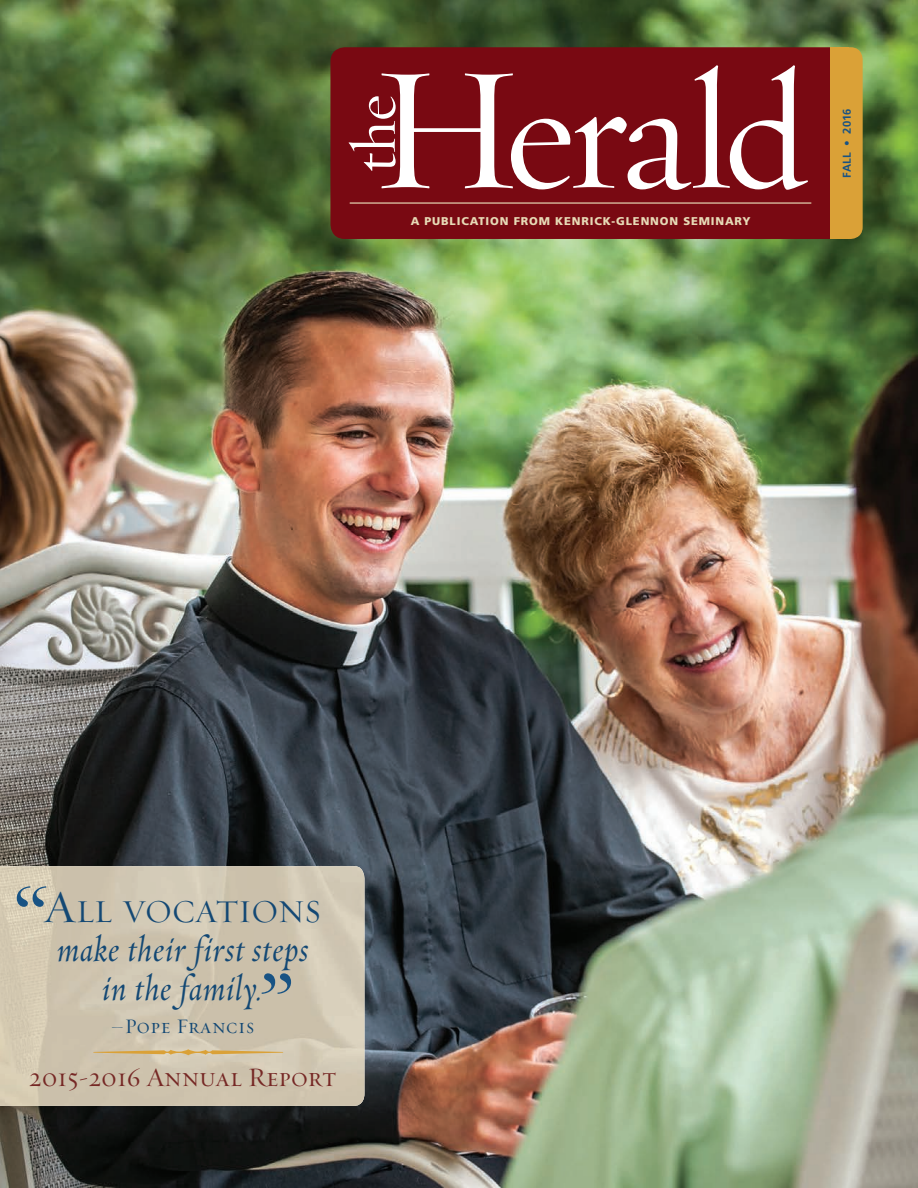
<style>
.page{position:relative;width:918px;height:1188px;background:#fff}
.page>*{position:absolute;margin:0;border:0;box-sizing:border-box;transform-origin:0 0}
.t1{font:108px "Requiem Display HTF Roman";color:#185384}
.t2{font:36px/39px "Requiem Display HTF Italic";letter-spacing:.03em;color:#134874;text-align:center}
.t3{font:32.55px "Requiem Display HTF Roman";color:#134874}
.t4{font:27px "Requiem Display HTF Small Caps";color:#762825}
.t5{font:21px "Requiem Display HTF Small Caps";letter-spacing:.03em;color:#134874}
.t6{font:900 11.25px "Frutiger";letter-spacing:.075em;color:#e7dab6}
.t7{font:700 11.25px "Frutiger";letter-spacing:.01em;color:#185384}
.s1{font-weight:400}
.s2{font-size:46.5px}
</style>
<div class="page">
<img style="left:0;top:0;width:918px;height:1188px">
<div style="left:330px;top:47px;width:523px;height:192px;background:#790912;border-radius:14px"></div>
<svg style="left:349px;top:65px;width:459px;height:125px"></svg>
<hr style="left:350px;top:202px;width:461px;height:2px;background:#e7dab6">
<div style="left:834px;top:47px;width:29px;height:192px;background:#daa137;border-radius:12px"></div>
<div style="left:830px;top:47px;width:19px;height:192px;background:#daa137"></div>
<img style="left:0;top:866px;width:364px;height:240px">
<svg style="left:93px;top:1049px;width:190px;height:6px"></svg>
<p class="t6" style="left:411px;top:214px;width:341px">A PUBLICATION FROM KENRICK-GLENNON SEMINARY</p>
<p class="t7" style="left:840px;top:178px;width:70px;rotate:-90deg">FALL <span class="s1">•</span> 2016</p>
<h1 class="t1" style="left:13px;top:858px;width:38px">“</h1>
<h3 class="t3" style="left:44px;top:892px;width:279px"><span class="s2">A</span>LL VOCATIONS</h3>
<h2 class="t2" style="left:57px;top:933px;width:253px">make their first steps in the family.</h2>
<h3 class="t5" style="left:111px;top:1014px;width:145px">–Pope Francis</h3>
<h3 class="t4" style="left:29px;top:1061px;width:309px">2015-2016 Annual Report</h3>
<h1 class="t1" style="left:259px;top:946px;width:38px">”</h1>
</div>
